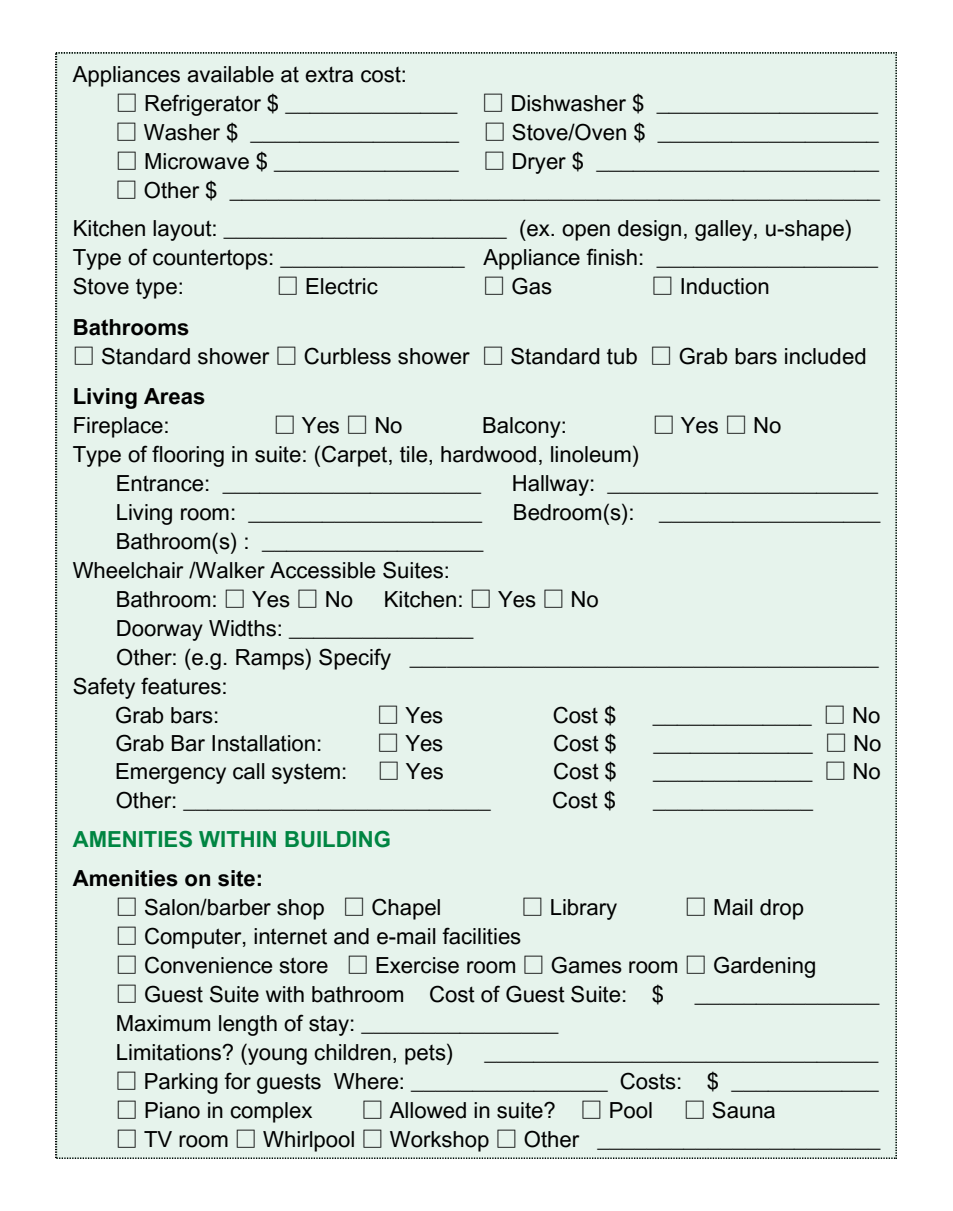
<style>
.page{position:relative;width:953px;height:1211px;background:#fff}
.page>*{position:absolute;margin:0;border:0;box-sizing:border-box;transform-origin:0 0}
.t1{font:22.05px "Arial MT Pro";color:#000}
.t2{font:700 22.05px "Arial MT Pro";color:#000}
.t3{font:700 22.05px "Arial MT Pro";color:#008542}
.s1{font-family:"Noto Sans CJ Ksc"}
</style>
<div class="page">
<div style="left:56px;top:52px;width:841px;height:1106px;background:#e6f3ec"></div>
<p class="t1" style="left:73px;top:65px;width:336px">Appliances available at extra cost:</p>
<p class="t1" style="left:116px;top:94px;width:764px"><span class="s1">□</span> Refrigerator $ ______________ <span class="s1">□</span> Dishwasher $ __________________</p>
<p class="t1" style="left:116px;top:123px;width:765px"><span class="s1">□</span> Washer $ _________________ <span class="s1">□</span> Stove/Oven $ __________________</p>
<p class="t1" style="left:116px;top:152px;width:765px"><span class="s1">□</span> Microwave $ _______________ <span class="s1">□</span> Dryer $ _______________________</p>
<p class="t1" style="left:116px;top:181px;width:766px"><span class="s1">□</span> Other $ _____________________________________________________</p>
<p class="t1" style="left:73px;top:220px;width:781px">Kitchen layout: _______________________ (ex. open design, galley, u-shape)</p>
<p class="t1" style="left:73px;top:249px;width:807px">Type of countertops: _______________ Appliance finish: __________________</p>
<p class="t1" style="left:73px;top:278px;width:113px">Stove type:</p>
<p class="t1" style="left:277px;top:278px;width:103px"><span class="s1">□</span> Electric</p>
<p class="t1" style="left:483px;top:278px;width:70px"><span class="s1">□</span> Gas</p>
<p class="t1" style="left:651px;top:278px;width:120px"><span class="s1">□</span> Induction</p>
<p class="t2" style="left:73px;top:318px;width:118px">Bathrooms</p>
<p class="t1" style="left:73px;top:347px;width:795px"><span class="s1">□</span> Standard shower <span class="s1">□</span> Curbless shower <span class="s1">□</span> Standard tub <span class="s1">□</span> Grab bars included</p>
<p class="t2" style="left:73px;top:387px;width:134px">Living Areas</p>
<p class="t1" style="left:73px;top:416px;width:98px">Fireplace:</p>
<p class="t1" style="left:274px;top:416px;width:130px"><span class="s1">□</span> Yes <span class="s1">□</span> No</p>
<p class="t1" style="left:482px;top:416px;width:86px">Balcony:</p>
<p class="t1" style="left:653px;top:416px;width:130px"><span class="s1">□</span> Yes <span class="s1">□</span> No</p>
<p class="t1" style="left:73px;top:445px;width:568px">Type of flooring in suite: (Carpet, tile, hardwood, linoleum)</p>
<p class="t1" style="left:116px;top:474px;width:367px">Entrance: _____________________</p>
<p class="t1" style="left:512px;top:474px;width:368px">Hallway: ______________________</p>
<p class="t1" style="left:116px;top:503px;width:368px">Living room: ___________________</p>
<p class="t1" style="left:513px;top:503px;width:369px">Bedroom(s): __________________</p>
<p class="t1" style="left:116px;top:532px;width:369px">Bathroom(s) : __________________</p>
<p class="t1" style="left:73px;top:561px;width:379px">Wheelchair /Walker Accessible Suites:</p>
<p class="t1" style="left:116px;top:590px;width:239px">Bathroom: <span class="s1">□</span> Yes <span class="s1">□</span> No</p>
<p class="t1" style="left:384px;top:590px;width:217px">Kitchen: <span class="s1">□</span> Yes <span class="s1">□</span> No</p>
<p class="t1" style="left:116px;top:619px;width:359px">Doorway Widths: _______________</p>
<p class="t1" style="left:116px;top:648px;width:764px">Other: (e.g. Ramps) Specify ______________________________________</p>
<p class="t1" style="left:73px;top:677px;width:156px">Safety features:</p>
<p class="t1" style="left:115px;top:706px;width:105px">Grab bars:</p>
<p class="t1" style="left:377px;top:706px;width:68px"><span class="s1">□</span> Yes</p>
<p class="t1" style="left:553px;top:706px;width:65px">Cost $</p>
<p class="t1" style="left:653px;top:706px;width:229px">_____________ <span class="s1">□</span> No</p>
<p class="t1" style="left:115px;top:734px;width:208px">Grab Bar Installation:</p>
<p class="t1" style="left:377px;top:734px;width:68px"><span class="s1">□</span> Yes</p>
<p class="t1" style="left:553px;top:734px;width:65px">Cost $</p>
<p class="t1" style="left:653px;top:734px;width:229px">_____________ <span class="s1">□</span> No</p>
<p class="t1" style="left:115px;top:763px;width:234px">Emergency call system:</p>
<p class="t1" style="left:378px;top:763px;width:68px"><span class="s1">□</span> Yes</p>
<p class="t1" style="left:553px;top:763px;width:65px">Cost $</p>
<p class="t1" style="left:653px;top:763px;width:229px">_____________ <span class="s1">□</span> No</p>
<p class="t1" style="left:116px;top:791px;width:376px">Other: _________________________</p>
<p class="t1" style="left:552px;top:791px;width:65px">Cost $</p>
<p class="t1" style="left:653px;top:791px;width:161px">_____________</p>
<p class="t3" style="left:73px;top:831px;width:320px">AMENITIES WITHIN BUILDING</p>
<p class="t2" style="left:73px;top:870px;width:192px">Amenities on site:</p>
<p class="t1" style="left:116px;top:898px;width:327px"><span class="s1">□</span> Salon/barber shop <span class="s1">□</span> Chapel</p>
<p class="t1" style="left:521px;top:898px;width:97px"><span class="s1">□</span> Library</p>
<p class="t1" style="left:685px;top:898px;width:121px"><span class="s1">□</span> Mail drop</p>
<p class="t1" style="left:116px;top:927px;width:407px"><span class="s1">□</span> Computer, internet and e-mail facilities</p>
<p class="t1" style="left:116px;top:956px;width:702px"><span class="s1">□</span> Convenience store <span class="s1">□</span> Exercise room <span class="s1">□</span> Games room <span class="s1">□</span> Gardening</p>
<p class="t1" style="left:116px;top:985px;width:550px"><span class="s1">□</span> Guest Suite with bathroom Cost of Guest Suite: $</p>
<p class="t1" style="left:695px;top:985px;width:186px">_______________</p>
<p class="t1" style="left:116px;top:1014px;width:444px">Maximum length of stay: ________________</p>
<p class="t1" style="left:116px;top:1043px;width:339px">Limitations? (young children, pets)</p>
<p class="t1" style="left:484px;top:1043px;width:396px">________________________________</p>
<p class="t1" style="left:116px;top:1072px;width:605px"><span class="s1">□</span> Parking for guests Where: ________________ Costs: $</p>
<p class="t1" style="left:731px;top:1072px;width:149px">____________</p>
<p class="t1" style="left:116px;top:1101px;width:198px"><span class="s1">□</span> Piano in complex</p>
<p class="t1" style="left:362px;top:1101px;width:293px"><span class="s1">□</span> Allowed in suite? <span class="s1">□</span> Pool</p>
<h1 class="t1" style="left:684px;top:1101px;width:94px"><span class="s1">□</span> Sauna</h1>
<h1 class="t1" style="left:116px;top:1130px;width:465px"><span class="s1">□</span> TV room <span class="s1">□</span> Whirlpool <span class="s1">□</span> Workshop <span class="s1">□</span> Other</h1>
<p class="t1" style="left:597px;top:1130px;width:284px">_______________________</p>
</div>
